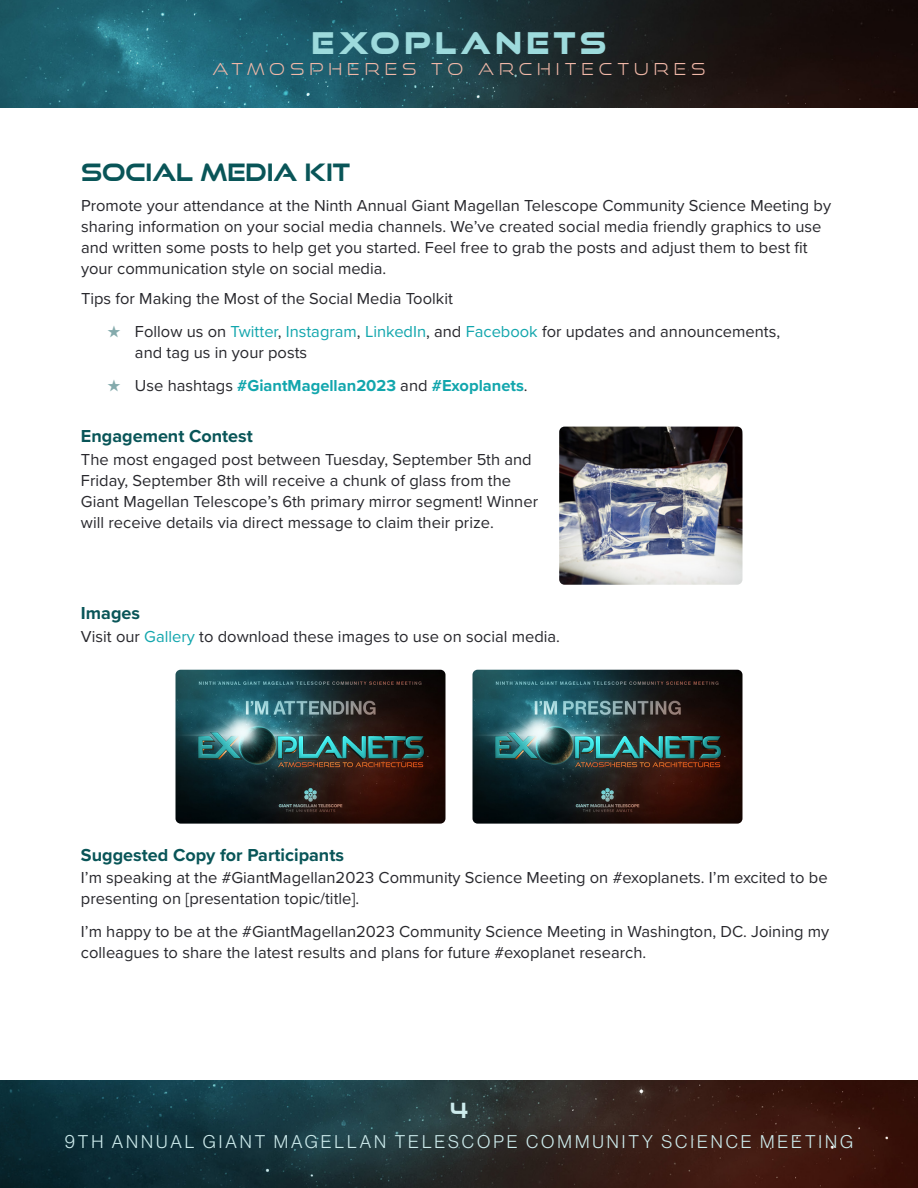
<style>
.page{position:relative;width:918px;height:1188px;background:#fff}
.page>*{position:absolute;margin:0;border:0;box-sizing:border-box;transform-origin:0 0}
.t1{font:30px "Good Times Hv";letter-spacing:.15em;color:#9ddadc}
.t2{font:700 24px "Good Times Rg";color:#095558}
.t3{font:700 21px "Good Times Rg";color:#cdebec}
.t4{font:18px "N Haas Grotesk DS Pro 45 Lt";letter-spacing:.165em;color:#cdebec}
.t5{font:700 18px "Proxima Nova";color:#095558}
.t6{font:16.5px/21px "Proxima Nova";color:#28282d}
.t7{font:700 16.5px "Proxima Nova";color:#12a6ad}
.t8{font:16.5px "Good Times Lt";letter-spacing:.3em;color:#f1b8a8}
.s1{color:#84aaac}
.s2{color:#12a6ad}
.s3{font-weight:400;color:#84aaac}
.s4{font-weight:400;color:#28282d}
</style>
<div class="page">
<img style="left:0;top:1080px;width:918px;height:108px">
<img style="left:0;top:0;width:918px;height:108px">
<img style="left:559px;top:427px;width:183px;height:158px">
<img style="left:176px;top:670px;width:270px;height:154px">
<img style="left:472px;top:670px;width:270px;height:154px">
<h1 class="t1" style="left:311px;top:25px;width:297px">EXOPLANETS</h1>
<p class="t8" style="left:212px;top:59px;width:495px">ATMOSPHERES TO ARCHITECTURES</p>
<h2 class="t2" style="left:81px;top:158px;width:271px">SOCIAL MEDIA KIT</h2>
<p class="t6" style="left:81px;top:194px;width:752px">Promote your attendance at the Ninth Annual Giant Magellan Telescope Community Science Meeting by sharing information on your social media channels. We’ve created social media friendly graphics to use and written some posts to help get you started. Feel free to grab the posts and adjust them to best fit your communication style on social media.</p>
<p class="t6" style="left:81px;top:287px;width:373px">Tips for Making the Most of the Social Media Toolkit</p>
<p class="t6" style="left:135px;top:320px;width:647px;text-indent:-27px"><span class="s1">★</span> Follow us on <span class="s2">Twitter</span>, <span class="s2">Instagram</span>, <span class="s2">LinkedIn</span>, and <span class="s2">Facebook</span> for updates and announcements, and tag us in your posts</p>
<p class="t7" style="left:108px;top:373px;width:421px"><span class="s3">★</span> <span class="s4">Use hashtags</span> #GiantMagellan2023 <span class="s4">and</span> #Exoplanets<span class="s4">.</span></p>
<p class="t5" style="left:81px;top:423px;width:173px">Engagement Contest</p>
<p class="t6" style="left:81px;top:448px;width:459px">The most engaged post between Tuesday, September 5th and Friday, September 8th will receive a chunk of glass from the Giant Magellan Telescope’s 6th primary mirror segment! Winner will receive details via direct message to claim their prize.</p>
<p class="t5" style="left:81px;top:600px;width:61px">Images</p>
<p class="t6" style="left:81px;top:625px;width:481px">Visit our <span class="s2">Gallery</span> to download these images to use on social media.</p>
<p class="t5" style="left:81px;top:841px;width:265px">Suggested Copy for Participants</p>
<p class="t6" style="left:81px;top:866px;width:748px">I’m speaking at the #GiantMagellan2023 Community Science Meeting on #exoplanets. I’m excited to be presenting on [presentation topic/title].</p>
<p class="t6" style="left:81px;top:920px;width:750px">I’m happy to be at the #GiantMagellan2023 Community Science Meeting in Washington, DC. Joining my colleagues to share the latest results and plans for future #exoplanet research.</p>
<p class="t3" style="left:450px;top:1098px;width:19px">4</p>
<p class="t4" style="left:65px;top:1131px;width:790px">9TH ANNUAL GIANT MAGELLAN TELESCOPE COMMUNITY SCIENCE MEETING</p>
</div>
